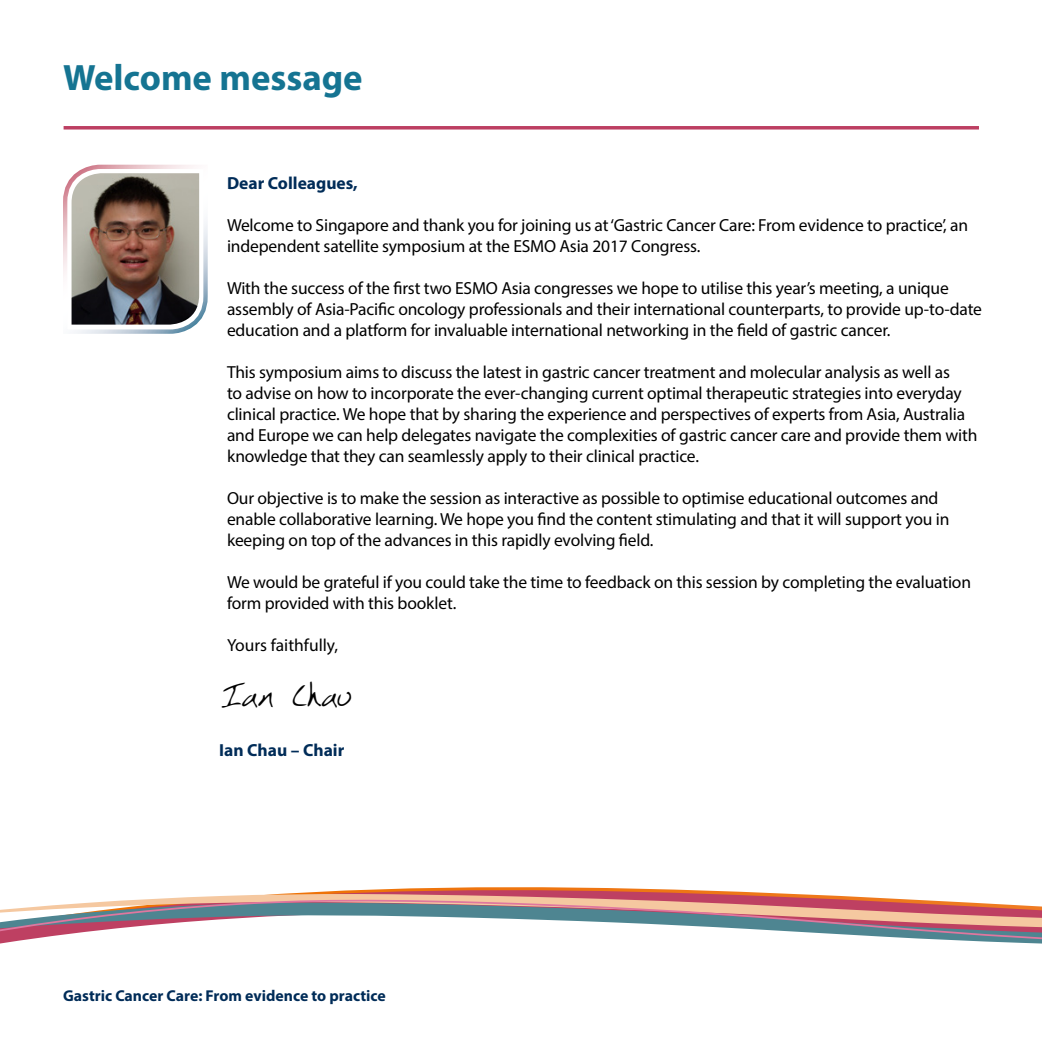
<style>
.page{position:relative;width:1042px;height:1042px;background:#fff}
.page>*{position:absolute;margin:0;border:0;box-sizing:border-box;transform-origin:0 0}
.t1{font:700 36.75px "Myriad Pro";color:#157492}
.t2{font:36.05px "Youngs Hand";color:#000}
.t3{font:17.5px/21px "Myriad Pro";letter-spacing:-.01em;color:#000}
.t4{font:700 17.5px "Myriad Pro";color:#002c58}
.t5{font:700 15.75px "Myriad Pro";color:#002c58}
</style>
<div class="page">
<svg style="left:64px;top:126px;width:915px;height:4px;background:#c45675"></svg>
<img style="left:63px;top:164px;width:145px;height:170px">
<svg style="left:0;top:887px;width:1042px;height:57px"></svg>
<h1 class="t1" style="left:63px;top:53px;width:301px">Welcome message</h1>
<p class="t4" style="left:227px;top:172px;width:132px">Dear Colleagues,</p>
<p class="t3" style="left:227px;top:214px;width:742px">Welcome to Singapore and thank you for joining us at ‘Gastric Cancer Care: From evidence to practice’, an independent satellite symposium at the ESMO Asia 2017 Congress.</p>
<p class="t3" style="left:227px;top:277px;width:756px">With the success of the first two ESMO Asia congresses we hope to utilise this year’s meeting, a unique assembly of Asia-Pacific oncology professionals and their international counterparts, to provide up-to-date education and a platform for invaluable international networking in the field of gastric cancer.</p>
<p class="t3" style="left:227px;top:361px;width:752px">This symposium aims to discuss the latest in gastric cancer treatment and molecular analysis as well as<br>to advise on how to incorporate the ever-changing current optimal therapeutic strategies into everyday clinical practice. We hope that by sharing the experience and perspectives of experts from Asia, Australia and Europe we can help delegates navigate the complexities of gastric cancer care and provide them with knowledge that they can seamlessly apply to their clinical practice.</p>
<p class="t3" style="left:227px;top:487px;width:724px">Our objective is to make the session as interactive as possible to optimise educational outcomes and enable collaborative learning. We hope you find the content stimulating and that it will support you in keeping on top of the advances in this rapidly evolving field.</p>
<p class="t3" style="left:227px;top:571px;width:745px">We would be grateful if you could take the time to feedback on this session by completing the evaluation form provided with this booklet.</p>
<p class="t3" style="left:227px;top:634px;width:113px">Yours faithfully,</p>
<h2 class="t2" style="left:219px;top:667px;width:132px">Ian Chau</h2>
<p class="t4" style="left:219px;top:739px;width:127px">Ian Chau – Chair</p>
<p class="t5" style="left:63px;top:985px;width:324px">Gastric Cancer Care: From evidence to practice</p>
</div>
